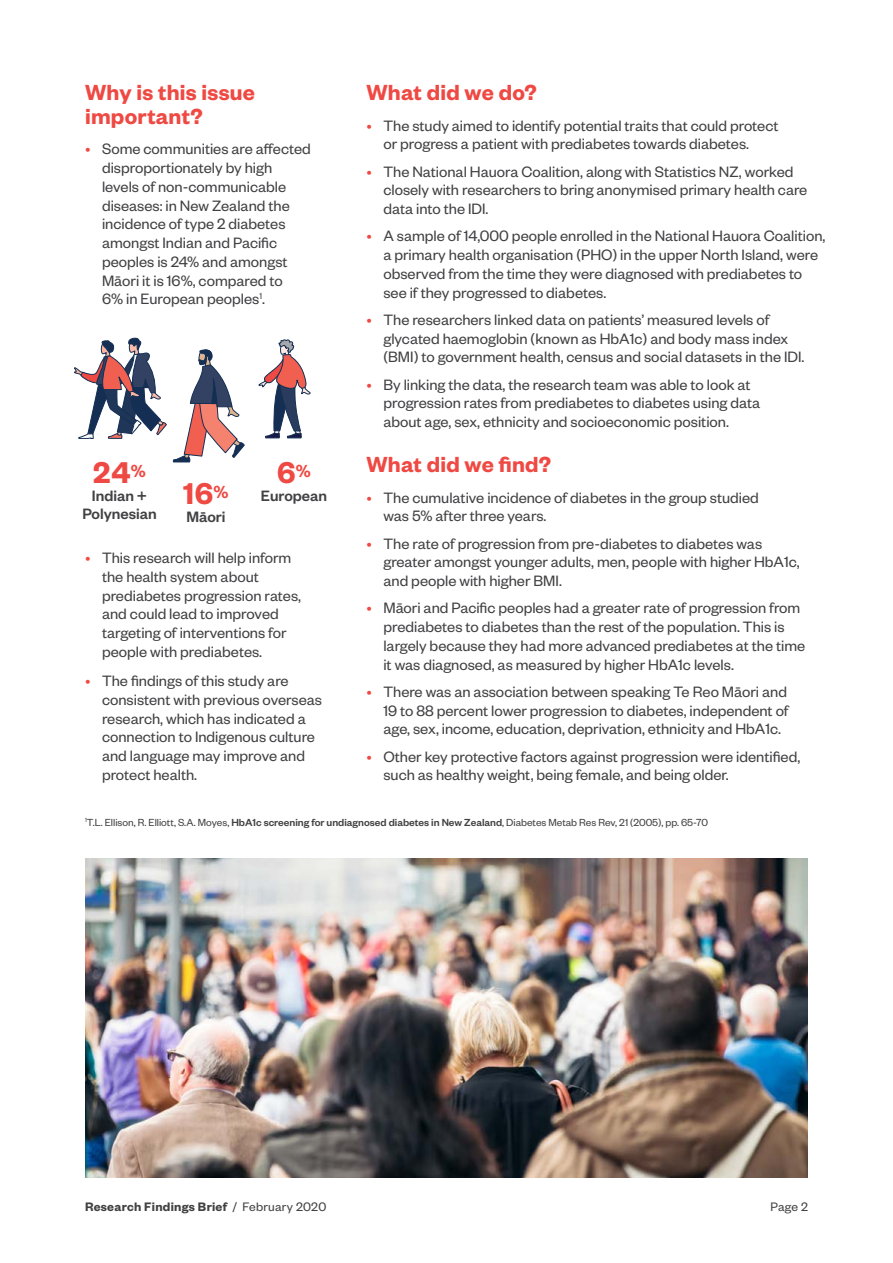
<style>
.page{position:relative;width:893px;height:1263px;background:#fff}
.page>*{position:absolute;margin:0;border:0;box-sizing:border-box;transform-origin:0 0}
.t1{font:600 33px "Founders Grotesk";color:#ef4943}
.t2{font:600 24px/23.7px "Founders Grotesk";letter-spacing:.01em;color:#ef4943}
.t3{font:16.5px/18.8px "Founders Grotesk";color:#414042}
.t4{font:500 16.5px/18px "Founders Grotesk";color:#414042;text-align:center}
.t5{font:600 13.5px "Founders Grotesk";letter-spacing:.02em;color:#414042}
.t6{font:13.5px "Founders Grotesk";color:#414042}
.t7{font:11.25px "Founders Grotesk";color:#414042}
.s1{color:#ef4943}
.s2{font-weight:500}
.s3{font-weight:400}
</style>
<div class="page">
<img style="left:85px;top:858px;width:723px;height:320px">
<svg style="left:74px;top:338px;width:93px;height:101px"></svg>
<svg style="left:259px;top:339px;width:52px;height:100px"></svg>
<svg style="left:173px;top:349px;width:72px;height:114px"></svg>
<h2 class="t2" style="left:85px;top:79px;width:172px">Why is this issue important?</h2>
<p class="t3" style="left:102px;top:139px;width:210px;text-indent:-17px"><span class="s1">•</span> Some communities are affected disproportionately by high levels of non-communicable diseases: in New Zealand the incidence of type 2 diabetes amongst Indian and Pacific peoples is 24% and amongst<br>Māori it is 16%, compared to<br>6% in European peoples<sup>1</sup>.</p>
<h1 class="t1" style="left:93px;top:452px;width:54px">24<sup>%</sup></h1>
<p class="t4" style="left:82px;top:486px;width:76px">Indian +<br>Polynesian</p>
<h1 class="t1" style="left:183px;top:473px;width:47px">16<sup>%</sup></h1>
<p class="t4" style="left:186px;top:507px;width:41px">Māori</p>
<h1 class="t1" style="left:277px;top:452px;width:35px">6<sup>%</sup></h1>
<p class="t4" style="left:261px;top:486px;width:68px">European</p>
<p class="t3" style="left:102px;top:548px;width:201px;text-indent:-17px"><span class="s1">•</span> This research will help inform the health system about prediabetes progression rates, and could lead to improved targeting of interventions for people with prediabetes.</p>
<p class="t3" style="left:102px;top:671px;width:222px;text-indent:-17px"><span class="s1">•</span> The findings of this study are consistent with previous overseas research, which has indicated a connection to Indigenous culture and language may improve and protect health.</p>
<h2 class="t2" style="left:366px;top:79px;width:172px">What did we do?</h2>
<p class="t3" style="left:383px;top:115px;width:397px;text-indent:-17px"><span class="s1">•</span> The study aimed to identify potential traits that could protect or progress a patient with prediabetes towards diabetes.</p>
<p class="t3" style="left:383px;top:161px;width:425px;text-indent:-17px"><span class="s1">•</span> The National Hauora Coalition, along with Statistics NZ, worked closely with researchers to bring anonymised primary health care data into the IDI.</p>
<p class="t3" style="left:383px;top:226px;width:443px;text-indent:-17px"><span class="s1">•</span> A sample of 14,000 people enrolled in the National Hauora Coalition, a primary health organisation (PHO) in the upper North Island, were observed from the time they were diagnosed with prediabetes to see if they progressed to diabetes.</p>
<p class="t3" style="left:383px;top:309px;width:423px;text-indent:-17px"><span class="s1">•</span> The researchers linked data on patients’ measured levels of glycated haemoglobin (known as HbA1c) and body mass index (BMI) to government health, census and social datasets in the IDI.</p>
<p class="t3" style="left:383px;top:374px;width:378px;text-indent:-17px"><span class="s1">•</span> By linking the data, the research team was able to look at progression rates from prediabetes to diabetes using data about age, sex, ethnicity and socioeconomic position.</p>
<h2 class="t2" style="left:366px;top:451px;width:186px">What did we find?</h2>
<p class="t3" style="left:383px;top:487px;width:377px;text-indent:-17px"><span class="s1">•</span> The cumulative incidence of diabetes in the group studied was 5% after three years.</p>
<p class="t3" style="left:383px;top:533px;width:418px;text-indent:-17px"><span class="s1">•</span> The rate of progression from pre-diabetes to diabetes was greater amongst younger adults, men, people with higher HbA1c, and people with higher BMI.</p>
<p class="t3" style="left:383px;top:598px;width:423px;text-indent:-17px"><span class="s1">•</span> Māori and Pacific peoples had a greater rate of progression from prediabetes to diabetes than the rest of the population. This is largely because they had more advanced prediabetes at the time it was diagnosed, as measured by higher HbA1c levels.</p>
<p class="t3" style="left:383px;top:681px;width:407px;text-align:justify;text-indent:-17px"><span class="s1">•</span> There was an association between speaking Te Reo Māori and 19 to 88 percent lower progression to diabetes, independent of age, sex, income, education, deprivation, ethnicity and HbA1c.</p>
<p class="t3" style="left:383px;top:746px;width:418px;text-indent:-17px"><span class="s1">•</span> Other key protective factors against progression were identified, such as healthy weight, being female, and being older.</p>
<p class="t7" style="left:85px;top:815px;width:624px"><sup>1</sup>T.L. Ellison, R. Elliott, S.A. Moyes, <span class="s2">HbA1c screening for undiagnosed diabetes in New Zealand</span>, Diabetes Metab Res Rev, 21 (2005), pp. 65-70</p>
<p class="t5" style="left:85px;top:1198px;width:243px">Research Findings Brief <span class="s3">/ February 2020</span></p>
<p class="t6" style="left:770px;top:1198px;width:39px">Page 2</p>
</div>
